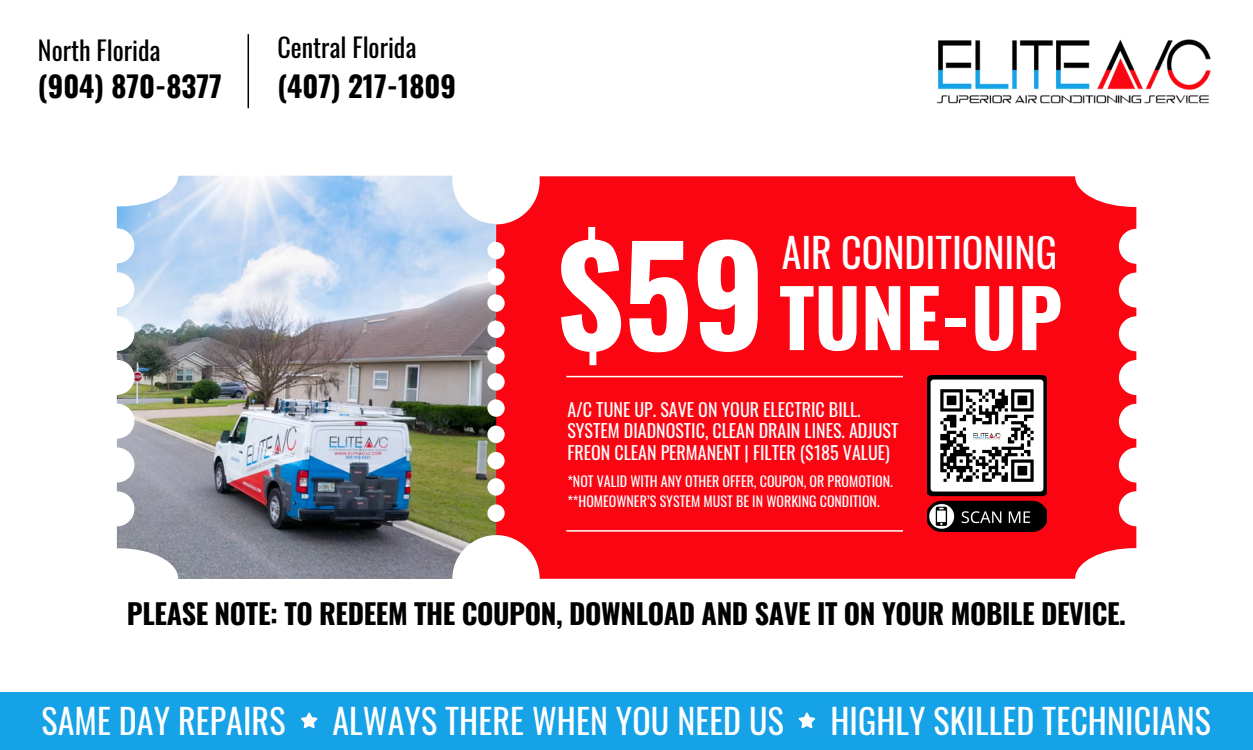
<style>
.page{position:relative;width:1253px;height:750px;background:#fff}
.page>*{position:absolute;margin:0;border:0;box-sizing:border-box;transform-origin:0 0}
.t1{font:700 135px "Oswald";color:#fff}
.t2{font:700 79px "Oswald";color:#fff}
.t3{font:40px "Oswald";color:#fff}
.t4{font:34px "Oswald";letter-spacing:.005em;color:#fff}
.t5{font:700 29px "Oswald";color:#000}
.t6{font:700 28px "Oswald";letter-spacing:-.015em;color:#000}
.t7{font:26px "Oswald";color:#000}
.t8{font:18px/21.8px "Oswald";color:#fff}
.t9{font:14px "Oswald";color:#fff}
</style>
<div class="page">
<img style="left:936px;top:39px;width:275px;height:65px">
<div style="left:496px;top:176px;width:640px;height:403px;background:#fb0512"></div>
<img style="left:117px;top:176px;width:379px;height:403px">
<hr style="left:247px;top:34px;width:2px;height:74px;background:#000">
<div style="left:0;top:693px;width:1252px;height:57px;background:#16a2e7"></div>
<svg style="left:301px;top:712px;width:17px;height:16px"></svg>
<svg style="left:798px;top:712px;width:17px;height:16px"></svg>
<hr style="left:566px;top:376px;width:337px;height:1px;background:#fff">
<hr style="left:566px;top:530px;width:337px;height:2px;background:#fff">
<img style="left:927px;top:375px;width:119px;height:157px">
<h5 class="t7" style="left:38px;top:29px;width:124px">North Florida</h5>
<h4 class="t7" style="left:277px;top:27px;width:141px">Central Florida</h4>
<p class="t5" style="left:38px;top:63px;width:185px">(904) 870-8377</p>
<p class="t5" style="left:277px;top:63px;width:180px">(407) 217-1809</p>
<h5 class="t1" style="left:558px;top:189px;width:208px">$59</h5>
<p class="t3" style="left:781px;top:221px;width:277px">AIR CONDITIONING</p>
<h5 class="t2" style="left:779px;top:256px;width:285px">TUNE-UP</h5>
<p class="t8" style="left:567px;top:398px;width:295px">A/C TUNE UP. SAVE ON YOUR ELECTRIC BILL.</p>
<p class="t8" style="left:567px;top:419px;width:333px">SYSTEM DIADNOSTIC, CLEAN DRAIN LINES. ADJUST<br>FREON CLEAN PERMANENT | FILTER ($185 VALUE)</p>
<p class="t9" style="left:567px;top:470px;width:327px">*NOT VALID WITH ANY OTHER OFFER, COUPON, OR PROMOTION.</p>
<p class="t9" style="left:567px;top:490px;width:314px">**HOMEOWNER’S SYSTEM MUST BE IN WORKING CONDITION.</p>
<h1 class="t6" style="left:127px;top:591px;width:1000px">PLEASE NOTE: TO REDEEM THE COUPON, DOWNLOAD AND SAVE IT ON YOUR MOBILE DEVICE.</h1>
<h3 class="t4" style="left:42px;top:694px;width:245px">SAME DAY REPAIRS</h3>
<h2 class="t4" style="left:332px;top:694px;width:453px">ALWAYS THERE WHEN YOU NEED US</h2>
<p class="t4" style="left:830px;top:694px;width:382px">HIGHLY SKILLED TECHNICIANS</p>
</div>
